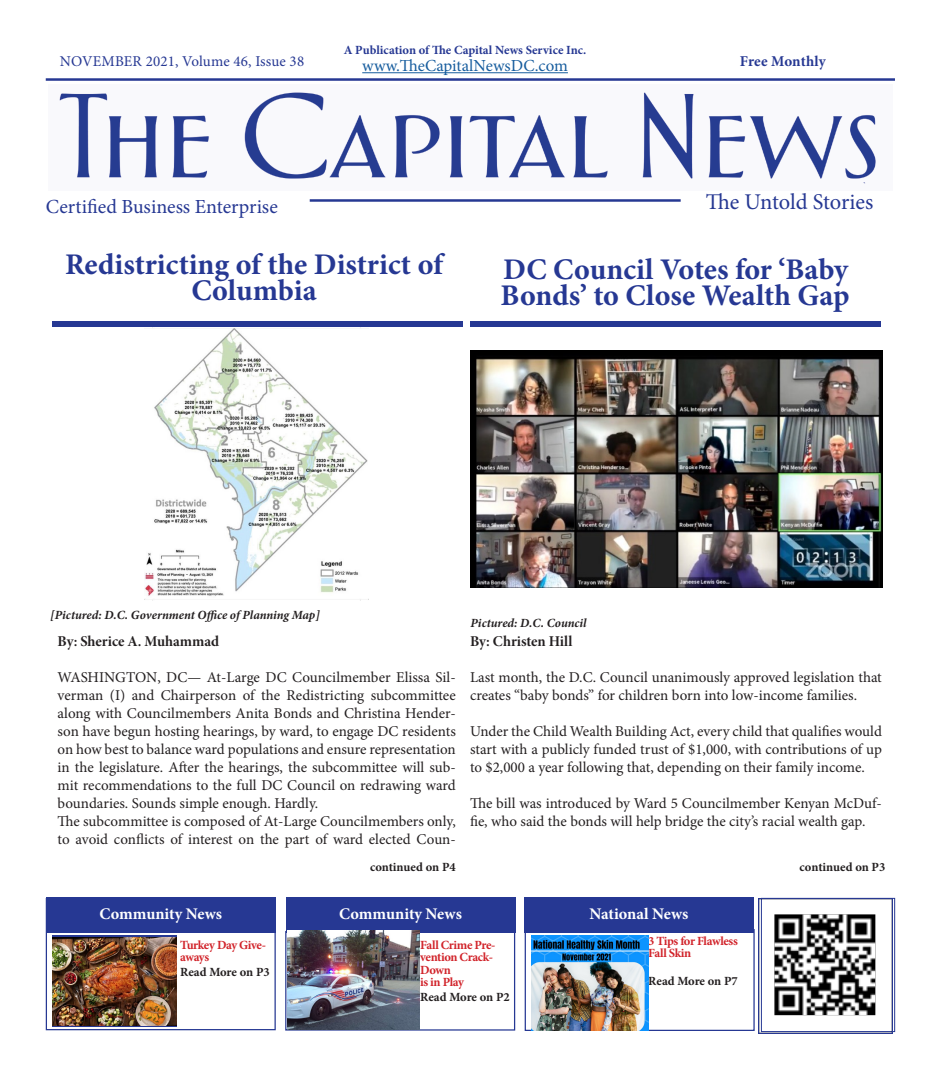
<style>
.page{position:relative;width:940px;height:1076px;background:#fff}
.page>*{position:absolute;margin:0;border:0;box-sizing:border-box;transform-origin:0 0}
.t1{font:700 30px/26.2px "Minion Pro";letter-spacing:.01em;color:#263893;text-align:center}
.t2{font:22.5px "Minion Pro";color:#263893}
.t3{font:20px "Minion Pro";color:#263893}
.t4{font:16.88px "Minion Pro";letter-spacing:.005em;color:#175d9e}
.t5{font:700 16.25px "Minion Pro";letter-spacing:-.005em;color:#fff}
.t6{font:15px/18px "Minion Pro";color:#231f20}
.t7{font:15px "Minion Pro Bold Subh";letter-spacing:-.01em;color:#231f20}
.t8{font:15px "Minion Pro";letter-spacing:.01em;color:#263893}
.t9{font:700 15px "Minion Pro";color:#263893}
.t10{font:700 12.5px/12.5px "Minion Pro";letter-spacing:-.03em;color:#d1232a}
.t11{font:italic 700 12.5px "Minion Pro";color:#231f20}
.t12{font:700 12.5px "Minion Pro";letter-spacing:-.005em;color:#231f20}
.t13{font:700 12.5px "Minion Pro";color:#263893}
</style>
<div class="page">
<div style="left:524px;top:929px;width:230px;height:102px;border:1px solid #263893"></div>
<div style="left:285px;top:931px;width:230px;height:100px;border:1px solid #263893"></div>
<hr style="left:362px;top:72px;width:206px;height:1px;background:#175d9e">
<hr style="left:310px;top:199px;width:370px;height:3px;background:#263893">
<hr style="left:46px;top:78px;width:849px;height:3px;background:#263893">
<div style="left:761px;top:898px;width:134px;height:134px;border:1px solid #263893"></div>
<div style="left:46px;top:898px;width:230px;height:132px;border:1px solid #263893"></div>
<div style="left:46px;top:897px;width:230px;height:36px;background:#263893"></div>
<div style="left:286px;top:897px;width:229px;height:35px;background:#263893"></div>
<div style="left:524px;top:897px;width:230px;height:36px;background:#263893"></div>
<img style="left:59px;top:92px;width:817px;height:92px">
<img style="left:758px;top:899px;width:134px;height:135px">
<img style="left:287px;top:930px;width:132px;height:100px">
<div style="left:52px;top:936px;width:124px;height:91px;background:#263893"></div>
<img style="left:52px;top:937px;width:124px;height:89px">
<img style="left:531px;top:936px;width:117px;height:94px">
<div style="left:52px;top:321px;width:411px;height:6px;background:#263893"></div>
<div style="left:470px;top:321px;width:411px;height:5px;background:#263893"></div>
<img style="left:145px;top:328px;width:223px;height:272px">
<img style="left:470px;top:350px;width:412px;height:238px">
<p class="t13" style="left:344px;top:41px;width:244px">A Publication of The Capital News Service Inc.</p>
<p class="t8" style="left:60px;top:51px;width:246px">NOVEMBER 2021, Volume 46, Issue 38</p>
<p class="t4" style="left:362px;top:54px;width:207px">www.TheCapitalNewsDC.com</p>
<p class="t9" style="left:740px;top:50px;width:87px">Free Monthly</p>
<p class="t3" style="left:46px;top:194px;width:234px">Certified Business Enterprise</p>
<p class="t2" style="left:706px;top:187px;width:169px">The Untold Stories</p>
<p class="t1" style="left:65px;top:251px;width:382px">Redistricting of the District of<br>Columbia</p>
<p class="t1" style="left:500px;top:256px;width:350px;text-align:left">DC Council Votes for ‘Baby<br>Bonds’ to Close Wealth Gap</p>
<p class="t11" style="left:50px;top:606px;width:271px">[Pictured: D.C. Government Office of Planning Map]</p>
<p class="t7" style="left:58px;top:631px;width:163px">By: Sherice A. Muhammad</p>
<p class="t6" style="left:58px;top:668px;width:400px;text-align:justify">WASHINGTON, DC— At-Large DC Councilmember Elissa Sil&shy;verman (I) and Chairperson of the Redistricting subcommittee along with Councilmembers Anita Bonds and Christina Hender&shy;son have begun hosting hearings, by ward, to engage DC residents on how best to balance ward populations and ensure representation in the legislature. After the hearings, the subcommittee will sub&shy;mit recommendations to the full DC Council on redrawing ward boundaries. Sounds simple enough. Hardly.</p>
<p class="t6" style="left:58px;top:812px;width:400px">The subcommittee is composed of At-Large Councilmembers only, to avoid conflicts of interest on the part of ward elected Coun-</p>
<p class="t12" style="left:370px;top:858px;width:87px">continued on P4</p>
<p class="t11" style="left:470px;top:614px;width:118px">Pictured: D.C. Council</p>
<p class="t7" style="left:470px;top:631px;width:104px">By: Christen Hill</p>
<p class="t6" style="left:470px;top:668px;width:413px">Last month, the D.C. Council unanimously approved legislation that creates “baby bonds” for children born into low-income families.</p>
<p class="t6" style="left:470px;top:722px;width:413px;text-align:justify">Under the Child Wealth Building Act, every child that qualifies would start with a publicly funded trust of $1,000, with contributions of up to $2,000 a year following that, depending on their family income.</p>
<p class="t6" style="left:470px;top:794px;width:413px">The bill was introduced by Ward 5 Councilmember Kenyan McDuf&shy;fie, who said the bonds will help bridge the city’s racial wealth gap.</p>
<p class="t12" style="left:799px;top:858px;width:87px">continued on P3</p>
<p class="t5" style="left:99px;top:902px;width:124px">Community News</p>
<p class="t5" style="left:339px;top:902px;width:124px">Community News</p>
<p class="t10" style="left:180px;top:938px;width:87px">Turkey Day Give&shy;aways</p>
<p class="t12" style="left:180px;top:963px;width:91px">Read More on P3</p>
<p class="t10" style="left:420px;top:938px;width:77px">Fall Crime Pre&shy;vention Crack-<br>Down</p>
<p class="t10" style="left:420px;top:976px;width:45px">is in Play</p>
<p class="t12" style="left:420px;top:988px;width:91px">Read More on P2</p>
<p class="t5" style="left:589px;top:902px;width:100px">National News</p>
<p class="t10" style="left:648px;top:934px;width:91px">3 Tips for Flawless<br>Fall Skin</p>
<p class="t12" style="left:648px;top:972px;width:91px">Read More on P7</p>
</div>
